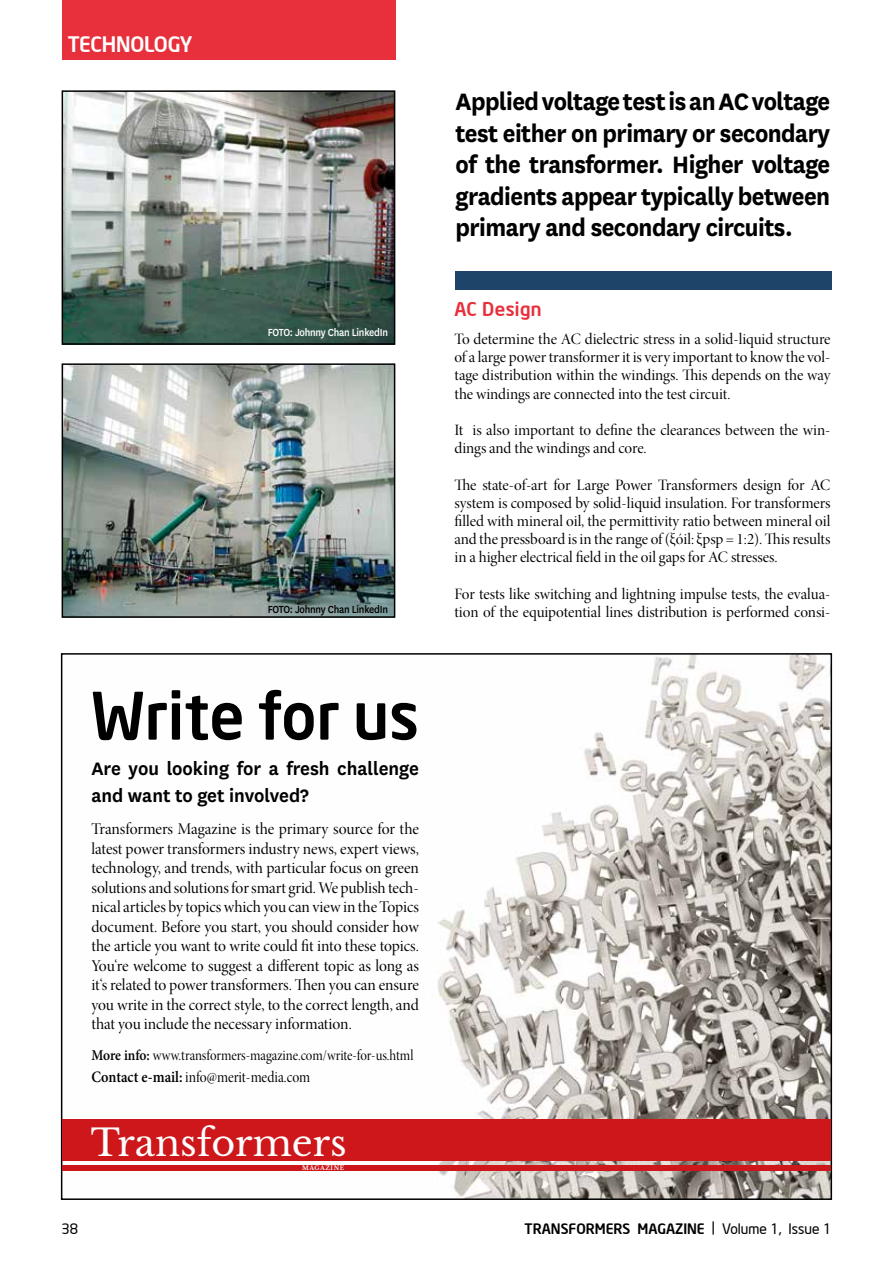
<style>
.page{position:relative;width:893px;height:1263px;background:#fff}
.page>*{position:absolute;margin:0;border:0;box-sizing:border-box;transform-origin:0 0}
.t1{font:500 64.5px "Neo Sans Intel";letter-spacing:.01em;color:#000;scale:.96 1}
.t2{font:36.45px "Libre Baskerville";color:#fff}
.t3{font:700 27.75px/31.5px "National";letter-spacing:-.02em;color:#000;text-align:justify;scale:.94 1}
.t4{font:600 21px/27px "National";color:#000}
.t5{font:500 21px "Neo Sans Intel";letter-spacing:-.01em;color:#fff}
.t6{font:500 18.75px "Neo Sans Intel";letter-spacing:.02em;color:#e7303b}
.t7{font:16.5px/19.5px "Minion Pro Disp";letter-spacing:-.005em;color:#000;text-align:justify}
.t8{font:15.9px/18.1px "Minion Pro Disp";color:#000;text-align:justify}
.t9{font:15.9px "Minion Pro Disp";color:#000;scale:.9 1}
.t10{font:15px "Minion Pro Disp";color:#000;scale:.9 1}
.t11{font:500 14.25px "Neo Sans Intel";color:#000}
.t12{font:14.25px "Neo Sans Intel";color:#000}
.t13{font:500 12px "National";letter-spacing:-.02em;color:#000;scale:.9 1}
.t14{font:500 12px "National";letter-spacing:-.02em;color:#fff;scale:.9 1}
.t15{font:700 5.85px "Libre Baskerville";letter-spacing:.09em;color:#fff}
.s1{font-family:"Minion Pro";font-weight:600}
.s2{font-weight:400}
</style>
<div class="page">
<img style="left:64px;top:656px;width:765px;height:541px">
<div style="left:455px;top:271px;width:376px;height:18px;background:#1e446a"></div>
<img style="left:65px;top:93px;width:327px;height:249px">
<div style="left:62px;top:90px;width:333px;height:255px;border:2px solid #000"></div>
<img style="left:65px;top:366px;width:327px;height:249px">
<div style="left:62px;top:363px;width:333px;height:255px;border:2px solid #000"></div>
<div style="left:62px;top:0;width:333px;height:60px;background:#e7303b"></div>
<div style="left:62px;top:1119px;width:768px;height:42px;background:#cd171a"></div>
<div style="left:62px;top:1165px;width:768px;height:5px;background:#cd171a"></div>
<h3 class="t5" style="left:68px;top:31px;width:126px">TECHNOLOGY</h3>
<p class="t14" style="left:268px;top:324px;width:135px">FOTO: Johnny Chan LinkedIn</p>
<p class="t13" style="left:268px;top:601px;width:135px">FOTO: Johnny Chan LinkedIn</p>
<h1 class="t1" style="left:91px;top:675px;width:343px">Write for us</h1>
<h3 class="t4" style="left:91px;top:754px;width:329px">Are you looking for a fresh challenge and want to get involved?</h3>
<p class="t7" style="left:91px;top:820px;width:329px">Transformers Magazine is the primary source for the latest power transformers industry news, expert views, technology, and trends, with particular focus on green solutions and solutions for smart grid. We publish tech&shy;nical articles by topics which you can view in the Topics document. Before you start, you should consider how the article you want to write could fit into these topics.<br>You‘re welcome to suggest a different topic as long as it‘s related to power transformers. Then you can ensure you write in the correct style, to the correct length, and that you include the necessary information.</p>
<p class="t10" style="left:91px;top:1046px;width:359px"><span class="s1">More info:</span> www.transformers-magazine.com/write-for-us.html</p>
<p class="t9" style="left:91px;top:1068px;width:245px"><span class="s1">Contact e-mail:</span> info@merit-media.com</p>
<h2 class="t2" style="left:91px;top:1121px;width:258px">Transformers</h2>
<p class="t15" style="left:302px;top:1164px;width:44px">MAGAZINE</p>
<h3 class="t3" style="left:455px;top:84px;width:400px">Applied voltage test is an AC voltage test either on primary or secondary of the transformer. Higher voltage gradients appear typically between primary and secondary circuits.</h3>
<p class="t6" style="left:454px;top:297px;width:89px">AC Design</p>
<p class="t8" style="left:454px;top:330px;width:378px">To determine the AC dielectric stress in a solid-liquid structure of a large power transformer it is very important to know the vol&shy;tage distribution within the windings. This depends on the way the windings are connected into the test circuit.</p>
<p class="t8" style="left:454px;top:421px;width:378px">It is also important to define the clearances between the win&shy;dings and the windings and core.</p>
<p class="t8" style="left:454px;top:476px;width:378px">The state-of-art for Large Power Transformers design for AC system is composed by solid-liquid insulation. For transformers filled with mineral oil, the permittivity ratio between mineral oil and the pressboard is in the range of (ξóil: ξpsp = 1:2). This results in a higher electrical field in the oil gaps for AC stresses.</p>
<p class="t8" style="left:454px;top:585px;width:378px">For tests like switching and lightning impulse tests, the evalua&shy;tion of the equipotential lines distribution is performed consi-</p>
<p class="t12" style="left:61px;top:1220px;width:18px">38</p>
<p class="t11" style="left:525px;top:1220px;width:308px">TRANSFORMERS MAGAZINE <span class="s2">| Volume</span> <span class="s2">1, I</span><span class="s2">ssue</span> <span class="s2">1</span></p>
</div>
